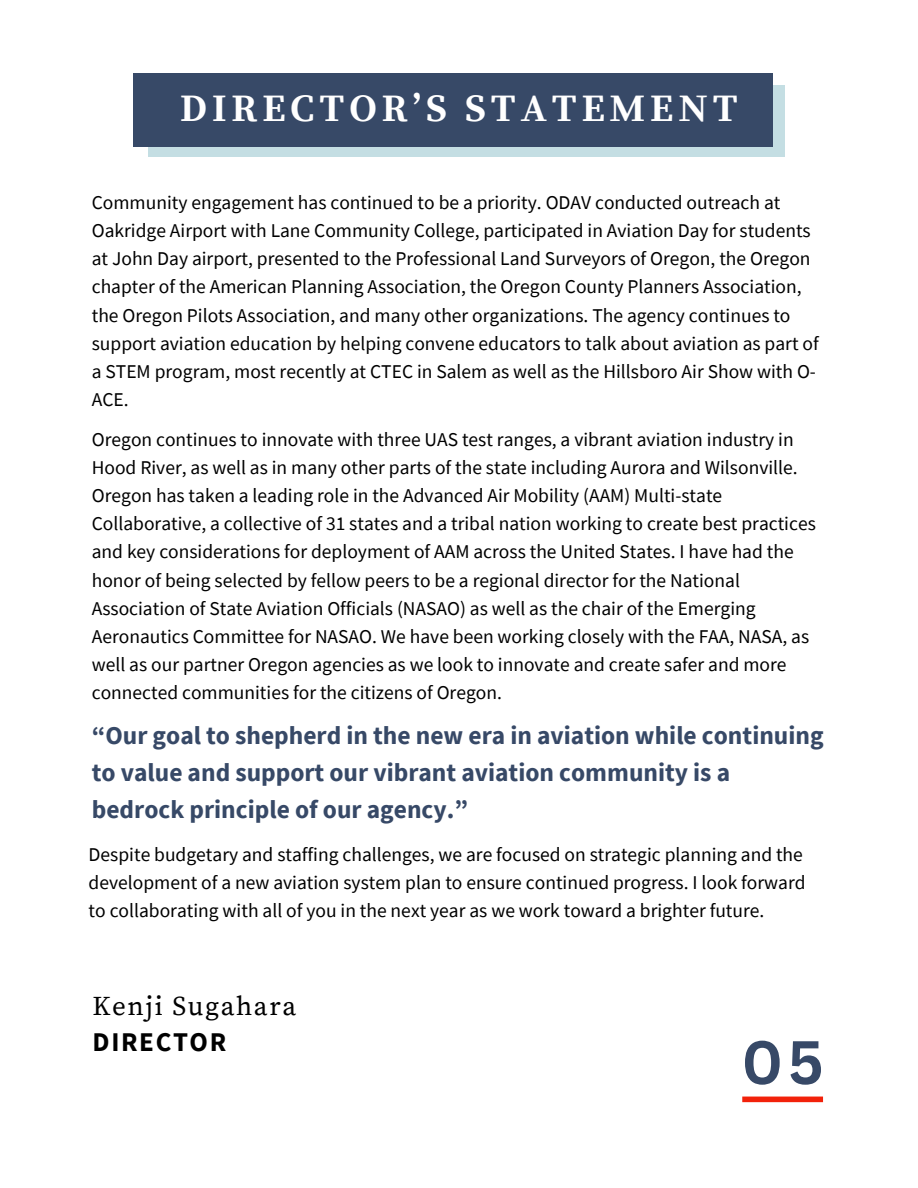
<style>
.page{position:relative;width:918px;height:1188px;background:#fff}
.page>*{position:absolute;margin:0;border:0;box-sizing:border-box;transform-origin:0 0}
.t1{font:700 60px "Canva Sans";color:#374967}
.t2{font:700 38.7px "Source Serif Pro";letter-spacing:.13em;color:#fff}
.t3{font:27px "Source Serif Pro";letter-spacing:.06em;color:#000}
.t4{font:700 27px "Source Sans Pro";letter-spacing:.06em;color:#000}
.t5{font:700 25.5px/37px "Source Sans Pro";color:#374967}
.t6{font:19.5px/28.2px "Source Sans Pro";color:#000}
</style>
<div class="page">
<div style="left:742px;top:1097px;width:81px;height:5px;background:#f2210a"></div>
<div style="left:148px;top:85px;width:637px;height:72px;background:#c4dee3"></div>
<div style="left:133px;top:73px;width:639px;height:74px;background:#374967"></div>
<p class="t2" style="left:180px;top:86px;width:559px">DIRECTOR’S STATEMENT</p>
<p class="t6" style="left:92px;top:188px;width:728px">Community engagement has continued to be a priority. ODAV conducted outreach at Oakridge Airport with Lane Community College, participated in Aviation Day for students at John Day airport, presented to the Professional Land Surveyors of Oregon, the Oregon chapter of the American Planning Association, the Oregon County Planners Association, the Oregon Pilots Association, and many other organizations. The agency continues to support aviation education by helping convene educators to talk about aviation as part of a STEM program, most recently at CTEC in Salem as well as the Hillsboro Air Show with O-ACE.</p>
<p class="t6" style="left:92px;top:425px;width:726px">Oregon continues to innovate with three UAS test ranges, a vibrant aviation industry in Hood River, as well as in many other parts of the state including Aurora and Wilsonville.<br>Oregon has taken a leading role in the Advanced Air Mobility (AAM) Multi-state Collaborative, a collective of 31 states and a tribal nation working to create best practices and key considerations for deployment of AAM across the United States. I have had the honor of being selected by fellow peers to be a regional director for the National Association of State Aviation Officials (NASAO) as well as the chair of the Emerging Aeronautics Committee for NASAO. We have been working closely with the FAA, NASA, as well as our partner Oregon agencies as we look to innovate and create safer and more connected communities for the citizens of Oregon.</p>
<h3 class="t5" style="left:92px;top:716px;width:733px">“Our goal to shepherd in the new era in aviation while continuing to value and support our vibrant aviation community is a bedrock principle of our agency.”</h3>
<p class="t6" style="left:89px;top:840px;width:719px">Despite budgetary and staffing challenges, we are focused on strategic planning and the development of a new aviation system plan to ensure continued progress. I look forward to collaborating with all of you in the next year as we work toward a brighter future.</p>
<h4 class="t3" style="left:93px;top:991px;width:205px">Kenji Sugahara</h4>
<h2 class="t4" style="left:93px;top:1025px;width:135px">DIRECTOR</h2>
<h1 class="t1" style="left:741px;top:1020px;width:84px">05</h1>
</div>
